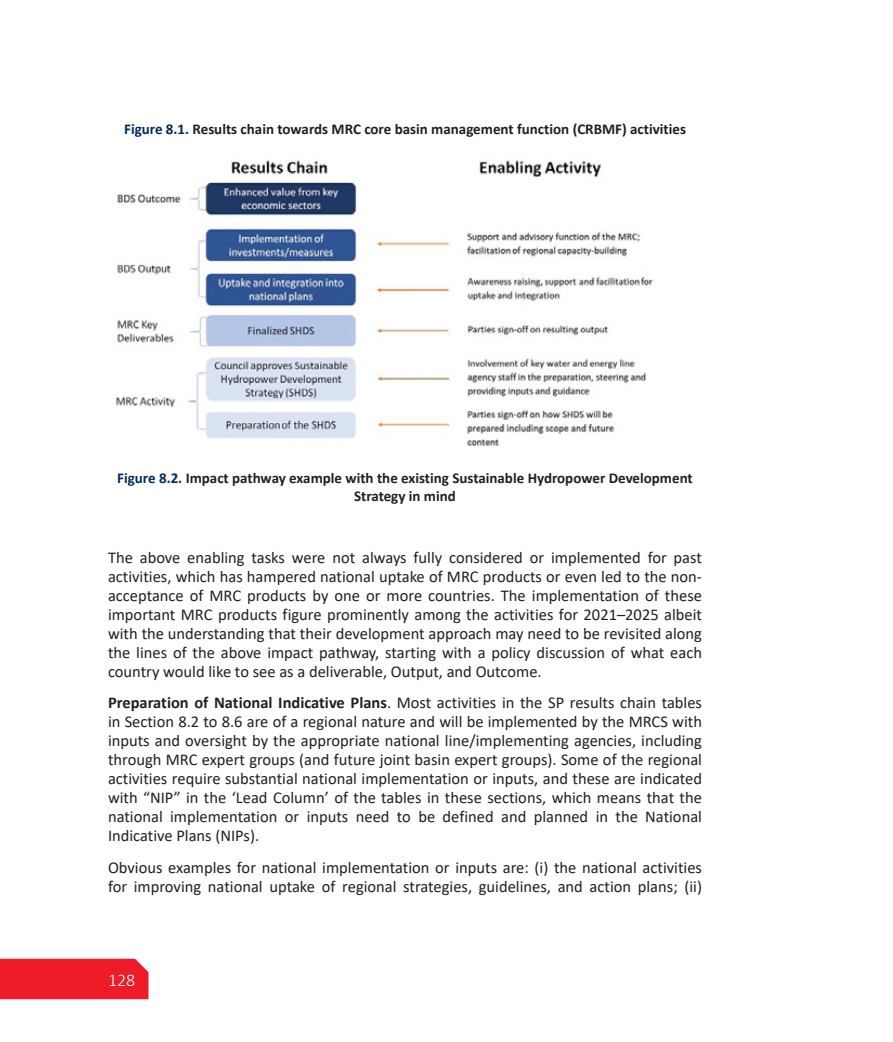
<style>
.page{position:relative;width:893px;height:1042px;background:#fff}
.page>*{position:absolute;margin:0;border:0;box-sizing:border-box;transform-origin:0 0}
.t1{font:300 18px "Calibri";color:#fff}
.t2{font:16.5px/18.9px "Calibri";color:#231f20;text-align:justify}
.t3{font:700 15px/18px "Calibri";color:#231f20;text-align:center}
.s1{color:#002b5c}
.s2{font-weight:700}
</style>
<div class="page">
<div style="left:0;top:958px;width:149px;height:41px;background:#ee1b29"></div>
<img style="left:116px;top:160px;width:537px;height:286px">
<p class="t3" style="left:124px;top:120px;width:563px"><span class="s1">Figure 8.1.</span> Results chain towards MRC core basin management function (CRBMF) activities</p>
<p class="t3" style="left:117px;top:469px;width:577px"><span class="s1">Figure 8.2.</span> Impact pathway example with the existing Sustainable Hydropower Development<br>Strategy in mind</p>
<p class="t2" style="left:108px;top:547px;width:595px">The above enabling tasks were not always fully considered or implemented for past activities, which has hampered national uptake of MRC products or even led to the non&shy;acceptance of MRC products by one or more countries. The implementation of these important MRC products figure prominently among the activities for 2021–2025 albeit with the understanding that their development approach may need to be revisited along the lines of the above impact pathway, starting with a policy discussion of what each country would like to see as a deliverable, Output, and Outcome.</p>
<p class="t2" style="left:108px;top:693px;width:596px"><span class="s2">Preparation of National Indicative Plans</span>. Most activities in the SP results chain tables in Section 8.2 to 8.6 are of a regional nature and will be implemented by the MRCS with inputs and oversight by the appropriate national line/implementing agencies, including through MRC expert groups (and future joint basin expert groups). Some of the regional activities require substantial national implementation or inputs, and these are indicated with “NIP” in the ‘Lead Column’ of the tables in these sections, which means that the national implementation or inputs need to be defined and planned in the National Indicative Plans (NIPs).</p>
<p class="t2" style="left:108px;top:857px;width:595px">Obvious examples for national implementation or inputs are: (i) the national activities for improving national uptake of regional strategies, guidelines, and action plans; (ii)</p>
<p class="t1" style="left:108px;top:968px;width:29px">128</p>
</div>
